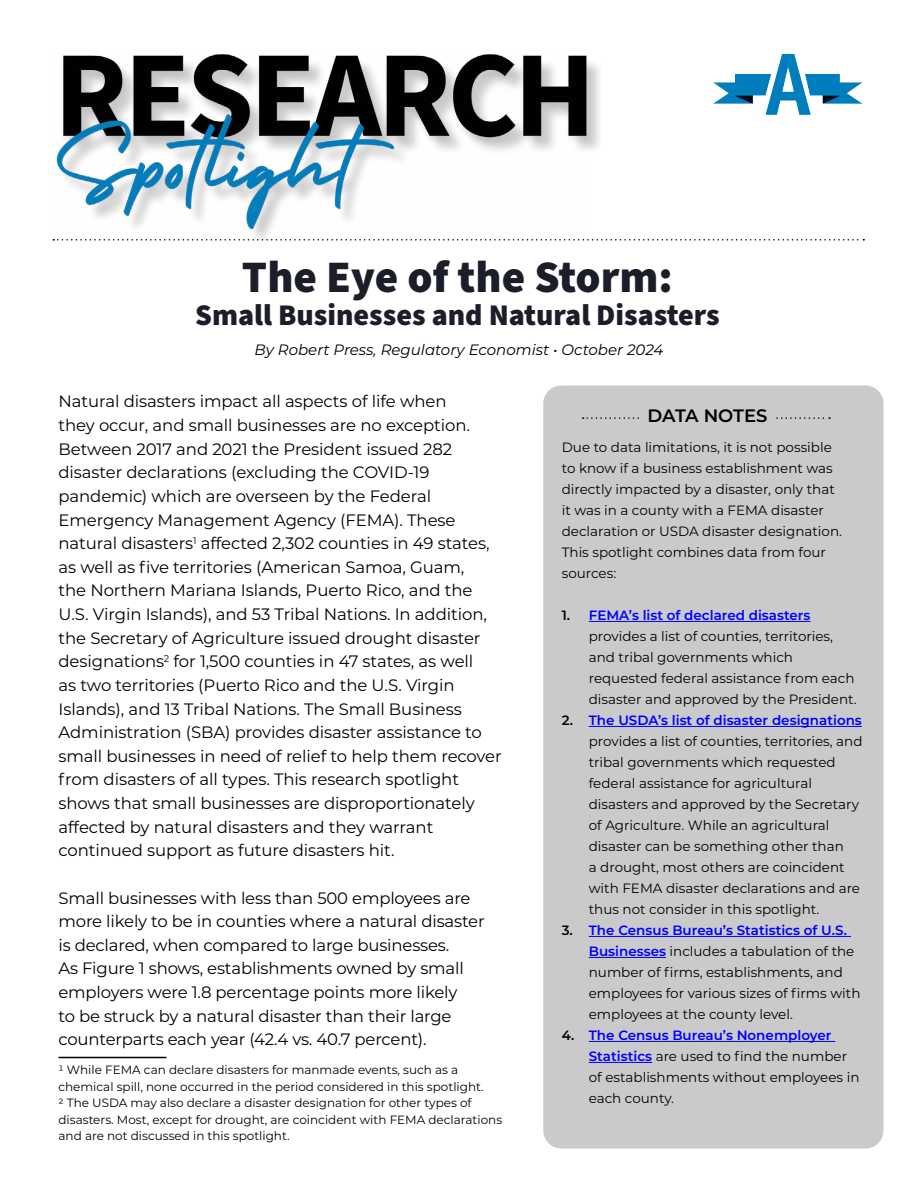
<style>
.page{position:relative;width:918px;height:1188px;background:#fff}
.page>*{position:absolute;margin:0;border:0;box-sizing:border-box;transform-origin:0 0}
._35_Bold_Left{font:900 45px "Source Sans Pro";color:#1b1e29}
._35_Bold_Left-2{font:900 30px "Source Sans Pro";color:#1b1e29}
.Data_Note_Copy{font:600 18px "Montserrat";letter-spacing:-.01em;color:#000}
._11_16_Reg_Left{font:16.5px/23.7px "Montserrat";letter-spacing:-.005em;color:#000}
._11_16_Reg_Left-2{font:italic 15px "Montserrat";color:#000}
.Data_Note_Copy-2{font:13.5px/21px "Montserrat";color:#000}
.Footnote{font:12px/16.5px "Montserrat";color:#000}
.s1{font-weight:600}
.s2{font-weight:600;color:#00f}
</style>
<div class="page">
<div style="left:59px;top:57px;width:546px;height:190px;background:#000;opacity:.2"></div>
<img style="left:56px;top:54px;width:536px;height:175px">
<img style="left:714px;top:54px;width:148px;height:60px">
<svg style="left:53px;top:239px;width:811px;height:2px"></svg>
<hr style="left:58px;top:1057px;width:108px;height:1px;background:#000">
<div style="left:543px;top:386px;width:341px;height:763px;background:#cacaca;border-radius:18px"></div>
<hr style="left:589px;top:621px;width:222px;height:1px;background:#00f">
<hr style="left:589px;top:726px;width:273px;height:1px;background:#00f">
<hr style="left:589px;top:936px;width:262px;height:1px;background:#00f">
<hr style="left:589px;top:957px;width:77px;height:1px;background:#00f">
<hr style="left:589px;top:1041px;width:246px;height:1px;background:#00f">
<hr style="left:589px;top:1062px;width:63px;height:1px;background:#00f">
<svg style="left:583px;top:417px;width:247px;height:2px"></svg>
<div style="left:642px;top:401px;width:131px;height:29px;background:#cacaca"></div>
<p class="_35_Bold_Left" style="left:242px;top:246px;width:433px">The Eye of the Storm:</p>
<p class="_35_Bold_Left-2" style="left:195px;top:295px;width:526px">Small Businesses and Natural Disasters</p>
<p class="_11_16_Reg_Left-2" style="left:254px;top:340px;width:411px">By Robert Press, Regulatory Economist • October 2024</p>
<p class="_11_16_Reg_Left" style="left:58px;top:389px;width:445px">Natural disasters impact all aspects of life when<br>they occur, and small businesses are no exception.<br>Between 2017 and 2021 the President issued 282 disaster declarations (excluding the COVID-19 pandemic) which are overseen by the Federal Emergency Management Agency (FEMA). These natural disasters<sup>1</sup> affected 2,302 counties in 49 states, as well as five territories (American Samoa, Guam,<br>the Northern Mariana Islands, Puerto Rico, and the U.S. Virgin Islands), and 53 Tribal Nations. In addition, the Secretary of Agriculture issued drought disaster designations<sup>2</sup> for 1,500 counties in 47 states, as well<br>as two territories (Puerto Rico and the U.S. Virgin Islands), and 13 Tribal Nations. The Small Business Administration (SBA) provides disaster assistance to small businesses in need of relief to help them recover from disasters of all types. This research spotlight shows that small businesses are disproportionately affected by natural disasters and they warrant continued support as future disasters hit.</p>
<p class="_11_16_Reg_Left" style="left:58px;top:885px;width:428px">Small businesses with less than 500 employees are more likely to be in counties where a natural disaster is declared, when compared to large businesses.<br>As Figure 1 shows, establishments owned by small employers were 1.8 percentage points more likely<br>to be struck by a natural disaster than their large counterparts each year (42.4 vs. 40.7 percent).</p>
<p class="Footnote" style="left:58px;top:1061px;width:427px">1 While FEMA can declare disasters for manmade events, such as a chemical spill, none occurred in the period considered in this spotlight.</p>
<p class="Footnote" style="left:58px;top:1094px;width:445px">2 The USDA may also declare a disaster designation for other types of disasters. Most, except for drought, are coincident with FEMA declarations and are not discussed in this spotlight.</p>
<p class="Data_Note_Copy" style="left:648px;top:403px;width:121px">DATA NOTES</p>
<p class="Data_Note_Copy-2" style="left:562px;top:436px;width:282px">Due to data limitations, it is not possible to know if a business establishment was directly impacted by a disaster, only that it was in a county with a FEMA disaster declaration or USDA disaster designation.<br>This spotlight combines data from four sources:</p>
<p class="Data_Note_Copy-2" style="left:589px;top:604px;width:269px;text-indent:-27px"><span class="s1">1.</span> <span class="s2">FEMA’s list of declared disasters </span>provides a list of counties, territories, and tribal governments which requested federal assistance from each disaster and approved by the President.</p>
<p class="Data_Note_Copy-2" style="left:589px;top:709px;width:275px;text-indent:-27px"><span class="s1">2.</span> <span class="s2">The USDA’s list of disaster designations </span>provides a list of counties, territories, and tribal governments which requested federal assistance for agricultural disasters and approved by the Secretary of Agriculture. While an agricultural disaster can be something other than<br>a drought, most others are coincident with FEMA disaster declarations and are thus not consider in this spotlight.</p>
<p class="Data_Note_Copy-2" style="left:589px;top:919px;width:273px;text-indent:-27px"><span class="s1">3.</span> <span class="s2">The Census Bureau’s Statistics of U.S.<br>Businesses</span> includes a tabulation of the number of firms, establishments, and employees for various sizes of firms with employees at the county level.</p>
<p class="Data_Note_Copy-2" style="left:589px;top:1024px;width:272px;text-indent:-27px"><span class="s1">4.</span> <span class="s2">The Census Bureau’s Nonemployer<br>Statistics</span> are used to find the number of establishments without employees in each county.</p>
</div>
